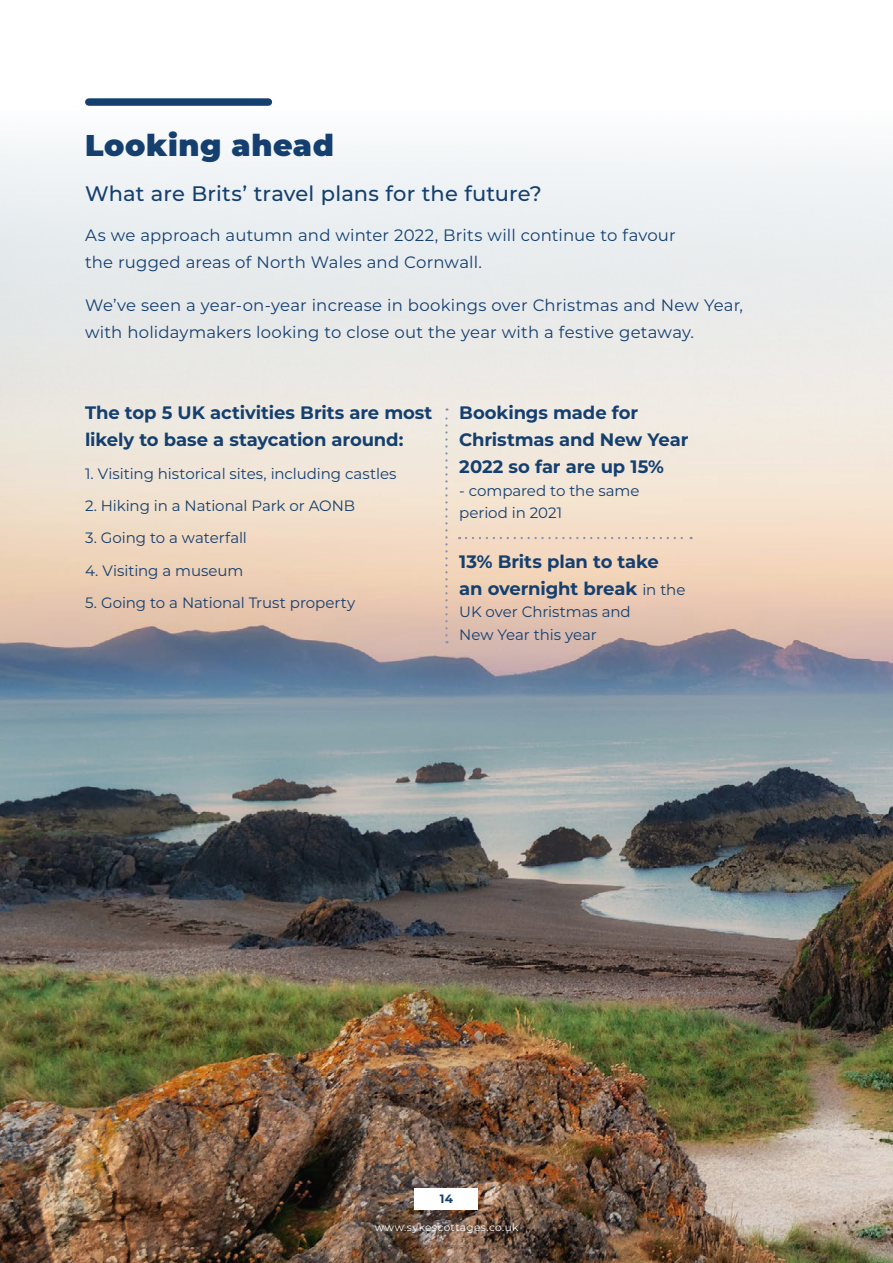
<style>
.page{position:relative;width:893px;height:1263px;background:#fff}
.page>*{position:absolute;margin:0;border:0;box-sizing:border-box;transform-origin:0 0}
.t1{font:900 30px "Montserrat";letter-spacing:.02em;color:#143f6f}
.t2{font:500 21px "Montserrat";letter-spacing:.005em;color:#143f6f}
.t3{font:700 18px/27px "Montserrat";letter-spacing:-.01em;color:#143f6f}
.t4{font:16.5px/27px "Montserrat";letter-spacing:.01em;color:#143f6f}
.t5{font:15px/22.5px "Montserrat";letter-spacing:-.005em;color:#143f6f}
.t6{font:700 12px "Montserrat";color:#143f6f}
.t7{font:10.5px "Montserrat";letter-spacing:.035em;color:#fff}
.s1{font-weight:400;font-size:15px}
</style>
<div class="page">
<img style="left:0;top:98px;width:893px;height:1165px">
<svg style="left:415px;top:1188px;width:63px;height:22px"></svg>
<div style="left:89px;top:98px;width:179px;height:8px;background:#143f6f"></div>
<svg style="left:445px;top:408px;width:3px;height:227px"></svg>
<svg style="left:466px;top:537px;width:226px;height:2px"></svg>
<h1 class="t1" style="left:85px;top:123px;width:250px">Looking ahead</h1>
<p class="t2" style="left:85px;top:179px;width:458px">What are Brits’ travel plans for the future?</p>
<p class="t4" style="left:85px;top:221px;width:592px">As we approach autumn and winter 2022, Brits will continue to favour the rugged areas of North Wales and Cornwall.</p>
<p class="t4" style="left:85px;top:291px;width:659px">We’ve seen a year-on-year increase in bookings over Christmas and New Year, with holidaymakers looking to close out the year with a festive getaway.</p>
<p class="t3" style="left:85px;top:398px;width:349px">The top 5 UK activities Brits are most likely to base a staycation around:</p>
<p class="t5" style="left:85px;top:461px;width:313px">1. Visiting historical sites, including castles</p>
<p class="t5" style="left:85px;top:494px;width:272px">2. Hiking in a National Park or AONB</p>
<p class="t5" style="left:85px;top:526px;width:163px">3. Going to a waterfall</p>
<p class="t5" style="left:85px;top:559px;width:160px">4. Visiting a museum</p>
<p class="t5" style="left:85px;top:591px;width:272px">5. Going to a National Trust property</p>
<p class="t3" style="left:459px;top:398px;width:231px">Bookings made for<br>Christmas and New Year<br>2022 so far are up 15%</p>
<p class="t5" style="left:459px;top:479px;width:182px">- compared to the same period in 2021</p>
<p class="t3" style="left:459px;top:547px;width:228px">13% Brits plan to take an overnight break <span class="s1">in the</span></p>
<p class="t5" style="left:459px;top:600px;width:173px">UK over Christmas and<br>New Year this year</p>
<p class="t6" style="left:440px;top:1190px;width:15px">14</p>
<p class="t7" style="left:375px;top:1220px;width:145px">www.sykescottages.co.uk</p>
</div>
